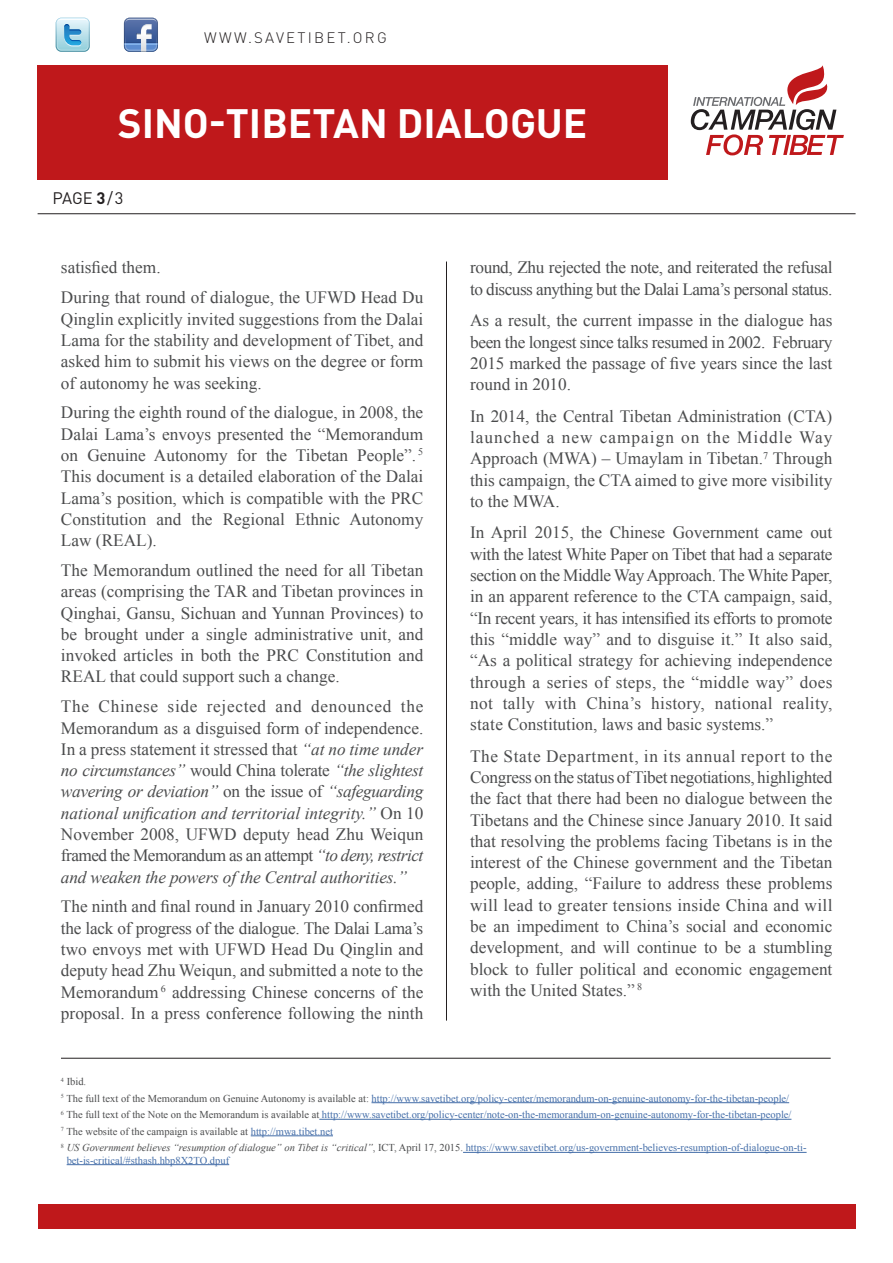
<style>
.page{position:relative;width:893px;height:1263px;background:#fff}
.page>*{position:absolute;margin:0;border:0;box-sizing:border-box;transform-origin:0 0}
.t1{font:700 40.5px "DIN Pro";color:#fff}
.t2{font:17.25px/21.3px "Times New Roman";color:#4b4c4d;text-align:justify}
.t3{font:17.25px/21.3px "Times New Roman";letter-spacing:-.025em;color:#4b4c4d}
.t4{font:16.5px "DIN Pro";color:#231f20}
.t5{font:300 15px "DIN Pro";letter-spacing:.15em;color:#231f20}
.t6{font:10.5px/12.3px "Times New Roman";color:#436da8}
.t7{font:10.5px "Times New Roman";color:#4b4c4d}
.s1{font-weight:700}
.s2{font-style:italic}
.s3{color:#4b4c4d}
.s4{color:#436da8}
.s5{font-style:italic;color:#4b4c4d}
</style>
<div class="page">
<div style="left:38px;top:1205px;width:818px;height:24px;background:#bf181b"></div>
<svg style="left:56px;top:18px;width:34px;height:34px"></svg>
<svg style="left:124px;top:18px;width:34px;height:34px"></svg>
<hr style="left:446px;top:261px;width:1px;height:759px;background:#231f20">
<svg style="left:691px;top:65px;width:153px;height:90px"></svg>
<div style="left:38px;top:66px;width:630px;height:114px;background:#bf181b"></div>
<hr style="left:38px;top:213px;width:818px;height:1px;background:#231f20">
<hr style="left:61px;top:1058px;width:770px;height:1px;background:#231f20">
<hr style="left:371px;top:1102px;width:418px;height:1px;background:#436da8">
<hr style="left:319px;top:1119px;width:472px;height:1px;background:#436da8">
<hr style="left:251px;top:1135px;width:82px;height:1px;background:#436da8">
<hr style="left:463px;top:1152px;width:344px;height:1px;background:#436da8">
<hr style="left:67px;top:1164px;width:162px;height:1px;background:#436da8">
<p class="t5" style="left:204px;top:27px;width:184px">WWW.SAVETIBET.ORG</p>
<p class="t1" style="left:118px;top:96px;width:471px">SINO-TIBETAN DIALOGUE</p>
<p class="t4" style="left:53px;top:186px;width:72px">PAGE <span class="s1">3</span>/3</p>
<p class="t2" style="left:61px;top:257px;width:101px">satisfied them.</p>
<p class="t2" style="left:61px;top:287px;width:364px">During that round of dialogue, the UFWD Head Du Qinglin explicitly invited suggestions from the Dalai Lama for the stability and development of Tibet, and asked him to submit his views on the degree or form of autonomy he was seeking.</p>
<p class="t2" style="left:61px;top:402px;width:364px">During the eighth round of the dialogue, in 2008, the Dalai Lama’s envoys presented the “Memorandum on Genuine Autonomy for the Tibetan People”. <sup>5<br></sup>This document is a detailed elaboration of the Dalai Lama’s position, which is compatible with the PRC Constitution and the Regional Ethnic Autonomy Law (REAL).</p>
<p class="t2" style="left:61px;top:559px;width:364px">The Memorandum outlined the need for all Tibetan areas (comprising the TAR and Tibetan provinces in Qinghai, Gansu, Sichuan and Yunnan Provinces) to be brought under a single administrative unit, and invoked articles in both the PRC Constitution and REAL that could support such a change.</p>
<p class="t2" style="left:61px;top:695px;width:364px">The Chinese side rejected and denounced the Memorandum as a disguised form of independence.<br>In a press statement it stressed that <span class="s2">“at no time under no circumstances”</span> would China tolerate <span class="s2">“the slightest wavering or deviation”</span> on the issue of <span class="s2">“safeguarding national unification and territorial integrity.”</span> On 10<br>November 2008, UFWD deputy head Zhu Weiqun framed the Memorandum as an attempt <span class="s2">“to deny, restrict and weaken the powers of the Central authorities.”</span></p>
<p class="t2" style="left:61px;top:896px;width:364px">The ninth and final round in January 2010 confirmed the lack of progress of the dialogue. The Dalai Lama’s two envoys met with UFWD Head Du Qinglin and deputy head Zhu Weiqun, and submitted a note to the Memorandum <sup>6</sup> addressing Chinese concerns of the proposal. In a press conference following the ninth</p>
<p class="t3" style="left:470px;top:257px;width:364px">round, Zhu rejected the note, and reiterated the refusal to discuss anything but the Dalai Lama’s personal status.</p>
<p class="t2" style="left:470px;top:310px;width:364px">As a result, the current impasse in the dialogue has been the longest since talks resumed in 2002. February 2015 marked the passage of five years since the last round in 2010.</p>
<p class="t2" style="left:470px;top:405px;width:364px">In 2014, the Central Tibetan Administration (CTA) launched a new campaign on the Middle Way Approach (MWA) – Umaylam in Tibetan.<sup>7</sup> Through this campaign, the CTA aimed to give more visibility to the MWA.</p>
<p class="t2" style="left:470px;top:522px;width:364px">In April 2015, the Chinese Government came out with the latest White Paper on Tibet that had a separate section on the Middle Way Approach. The White Paper, in an apparent reference to the CTA campaign, said, “In recent years, it has intensified its efforts to promote this “middle way” and to disguise it.” It also said, “As a political strategy for achieving independence through a series of steps, the “middle way” does not tally with China’s history, national reality, state Constitution, laws and basic systems.”</p>
<p class="t2" style="left:470px;top:745px;width:364px">The State Department, in its annual report to the Congress on the status of Tibet negotiations, highlighted the fact that there had been no dialogue between the Tibetans and the Chinese since January 2010. It said that resolving the problems facing Tibetans is in the interest of the Chinese government and the Tibetan people, adding, “Failure to address these problems will lead to greater tensions inside China and will be an impediment to China’s social and economic development, and will continue to be a stumbling block to fuller political and economic engagement with the United States.” <sup>8</sup></p>
<p class="t7" style="left:61px;top:1074px;width:27px"><sup>4</sup> Ibid.</p>
<p class="t6" style="left:61px;top:1092px;width:730px"><sup>5</sup> <span class="s3">The full text of the Memorandum on Genuine Autonomy is available at:</span> http://www.savetibet.org/policy-center/memorandum-on-genuine-autonomy-for-the-tibetan-people/</p>
<p class="t6" style="left:61px;top:1108px;width:732px"><sup>6</sup> <span class="s3">The full text of the Note on the Memorandum is available at</span> http://www.savetibet.org/policy-center/note-on-the-memorandum-on-genuine-autonomy-for-the-tibetan-people/</p>
<p class="t7" style="left:61px;top:1124px;width:274px"><sup>7</sup> The website of the campaign is available at <span class="s4">http://mwa.tibet.net</span></p>
<p class="t6" style="left:67px;top:1141px;width:741px;text-indent:-6px"><sup>8</sup> <span class="s5">US Government believes “resumption of dialogue” on Tibet is “critical”</span><span class="s3">, ICT, April 17, 2015.</span> https://www.savetibet.org/us-government-believes-resumption-of-dialogue-on-ti&shy;bet-is-critical/#sthash.hbp8X2TO.dpuf</p>
</div>
